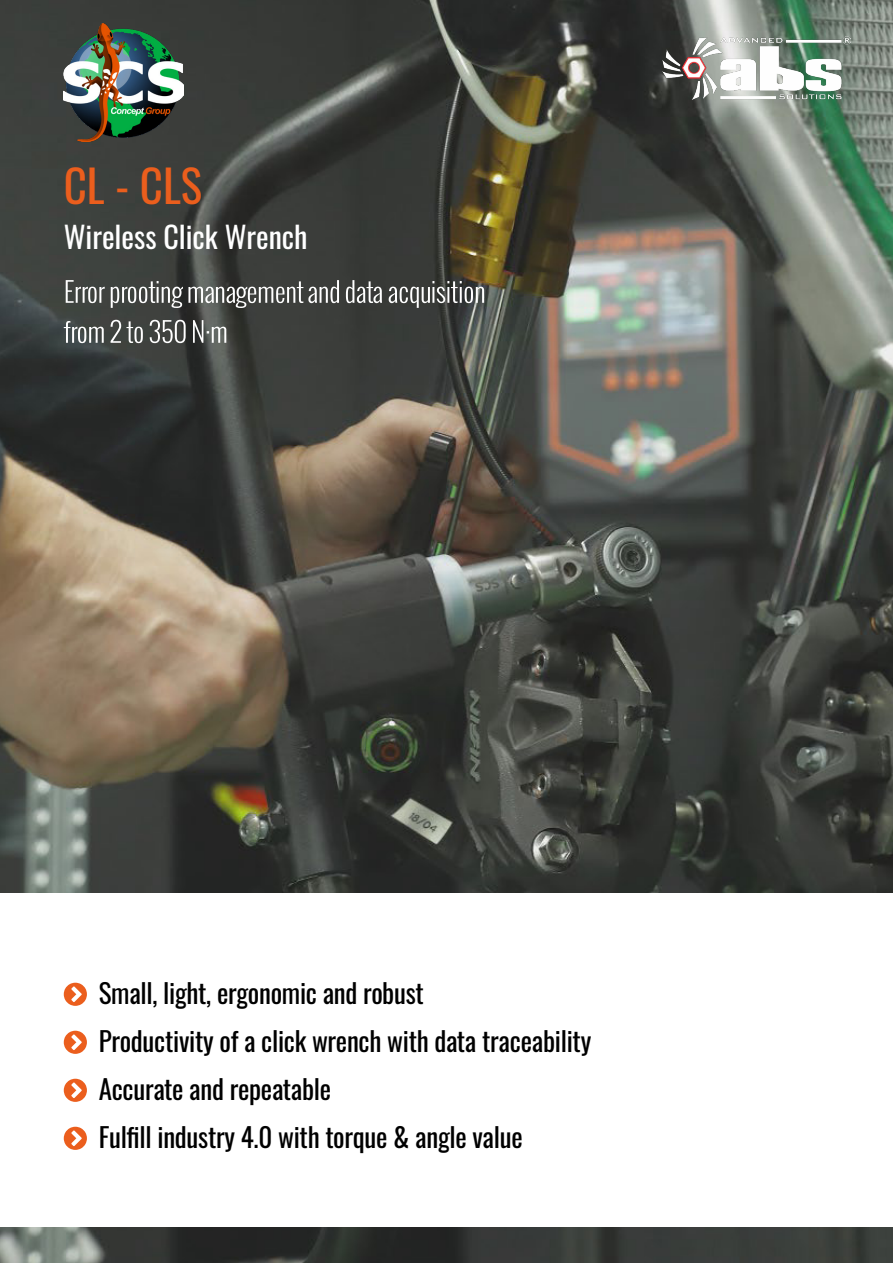
<style>
.page{position:relative;width:893px;height:1263px;background:#fff}
.page>*{position:absolute;margin:0;border:0;box-sizing:border-box;transform-origin:0 0}
.t1{font:45px "Oswald";color:#eb5e1d}
.t2{font:30px "Oswald";color:#fff}
.t3{font:27px/48px "Oswald";letter-spacing:-.01em;color:#000}
</style>
<div class="page">
<img style="left:0;top:0;width:893px;height:1262px">
<div style="left:0;top:893px;width:893px;height:334px;background:#fff"></div>
<svg style="left:64px;top:983px;width:23px;height:23px"></svg>
<svg style="left:64px;top:1031px;width:23px;height:23px"></svg>
<svg style="left:64px;top:1079px;width:23px;height:23px"></svg>
<svg style="left:64px;top:1127px;width:23px;height:23px"></svg>
<img style="left:64px;top:24px;width:119px;height:117px">
<svg style="left:66px;top:280px;width:418px;height:28px;background:#676966"></svg>
<svg style="left:64px;top:320px;width:162px;height:23px;background:#707371"></svg>
<img style="left:663px;top:36px;width:188px;height:64px">
<h1 class="t1" style="left:64px;top:145px;width:140px">CL - CLS</h1>
<p class="t2" style="left:64px;top:210px;width:245px">Wireless Click Wrench</p>
<p class="t3" style="left:99px;top:966px;width:494px">Small, light, ergonomic and robust<br>Productivity of a click wrench with data traceability Accurate and repeatable<br>Fulfill industry 4.0 with torque &amp; angle value</p>
</div>
